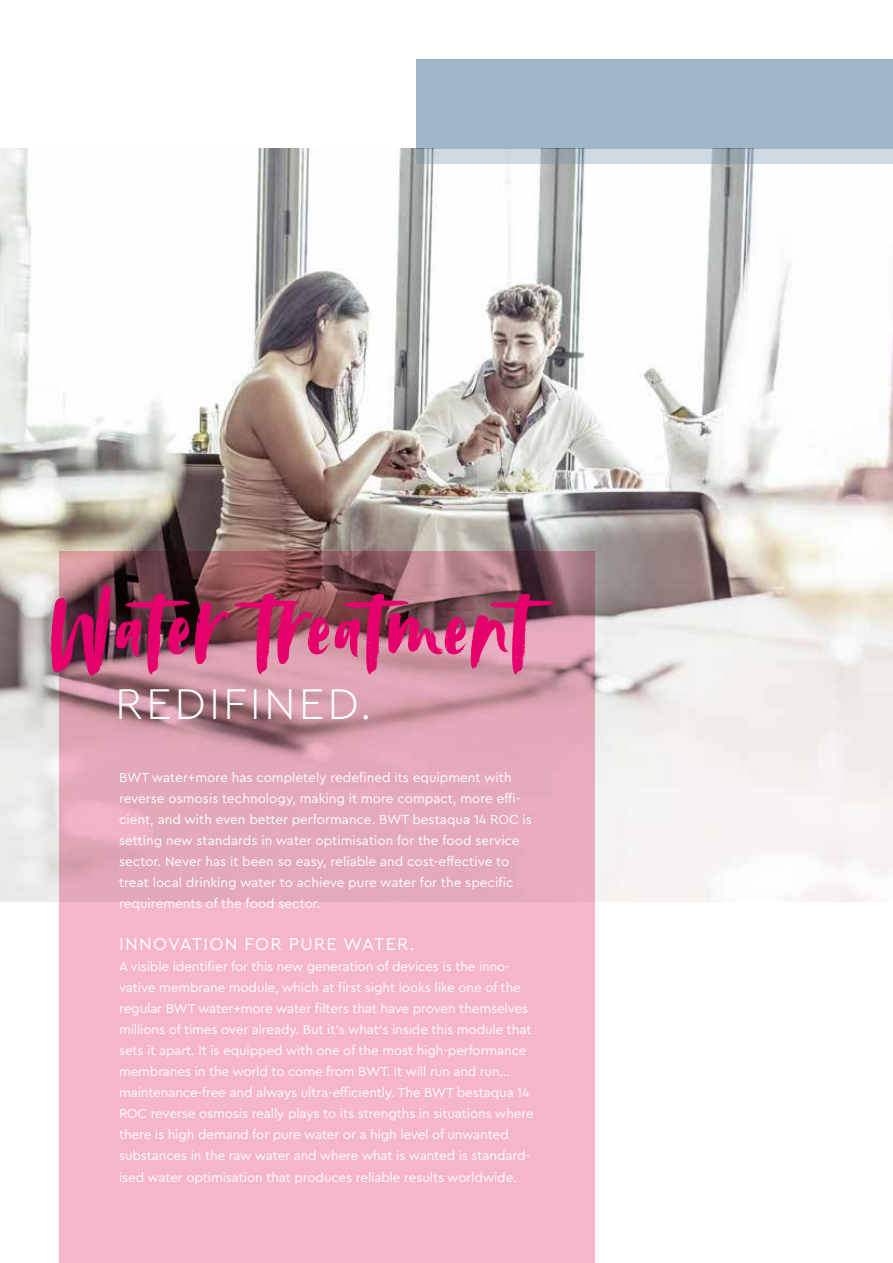
<style>
.page{position:relative;width:893px;height:1263px;background:#fff}
.page>*{position:absolute;margin:0;border:0;box-sizing:border-box;transform-origin:0 0}
.t1{font:108px "Avallon";letter-spacing:.02em;color:#e6006c}
.t2{font:300 45px "Cera PRO";letter-spacing:.07em;color:#fff}
.t3{font:18px "Cera PRO";letter-spacing:.07em;color:#fff}
.t4{font:13.5px/21px "Cera PRO";letter-spacing:-.01em;color:#fff}
</style>
<div class="page">
<img style="left:0;top:149px;width:893px;height:752px">
<svg style="left:417px;top:149px;width:476px;height:15px;background:#c3cfd7"></svg>
<svg style="left:60px;top:551px;width:535px;height:712px;background:#dca1b2"></svg>
<div style="left:417px;top:60px;width:476px;height:89px;background:#a0b7c8"></div>
<h1 class="t1" style="left:47px;top:556px;width:484px">Water treatment</h1>
<h2 class="t2" style="left:115px;top:674px;width:258px">REDIFINED.</h2>
<p class="t4" style="left:119px;top:767px;width:414px">BWT water+more has completely redefined its equipment with reverse osmosis technology, making it more compact, more effi&shy;cient, and with even better performance. BWT bestaqua 14 ROC is setting new standards in water optimisation for the food service sector. Never has it been so easy, reliable and cost-effective to treat local drinking water to achieve pure water for the specific requirements of the food sector.</p>
<h3 class="t3" style="left:119px;top:932px;width:297px">INNOVATION FOR PURE WATER.</h3>
<p class="t4" style="left:119px;top:956px;width:416px">A visible identifier for this new generation of devices is the inno&shy;vative membrane module, which at first sight looks like one of the regular BWT water+more water filters that have proven themselves millions of times over already. But it’s what‘s inside this module that sets it apart. It is equipped with one of the most high-performance membranes in the world to come from BWT. It will run and run... maintenance-free and always ultra-efficiently. The BWT bestaqua 14<br>ROC reverse osmosis really plays to its strengths in situations where there is high demand for pure water or a high level of unwanted substances in the raw water and where what is wanted is standard&shy;ised water optimisation that produces reliable results worldwide.</p>
</div>
